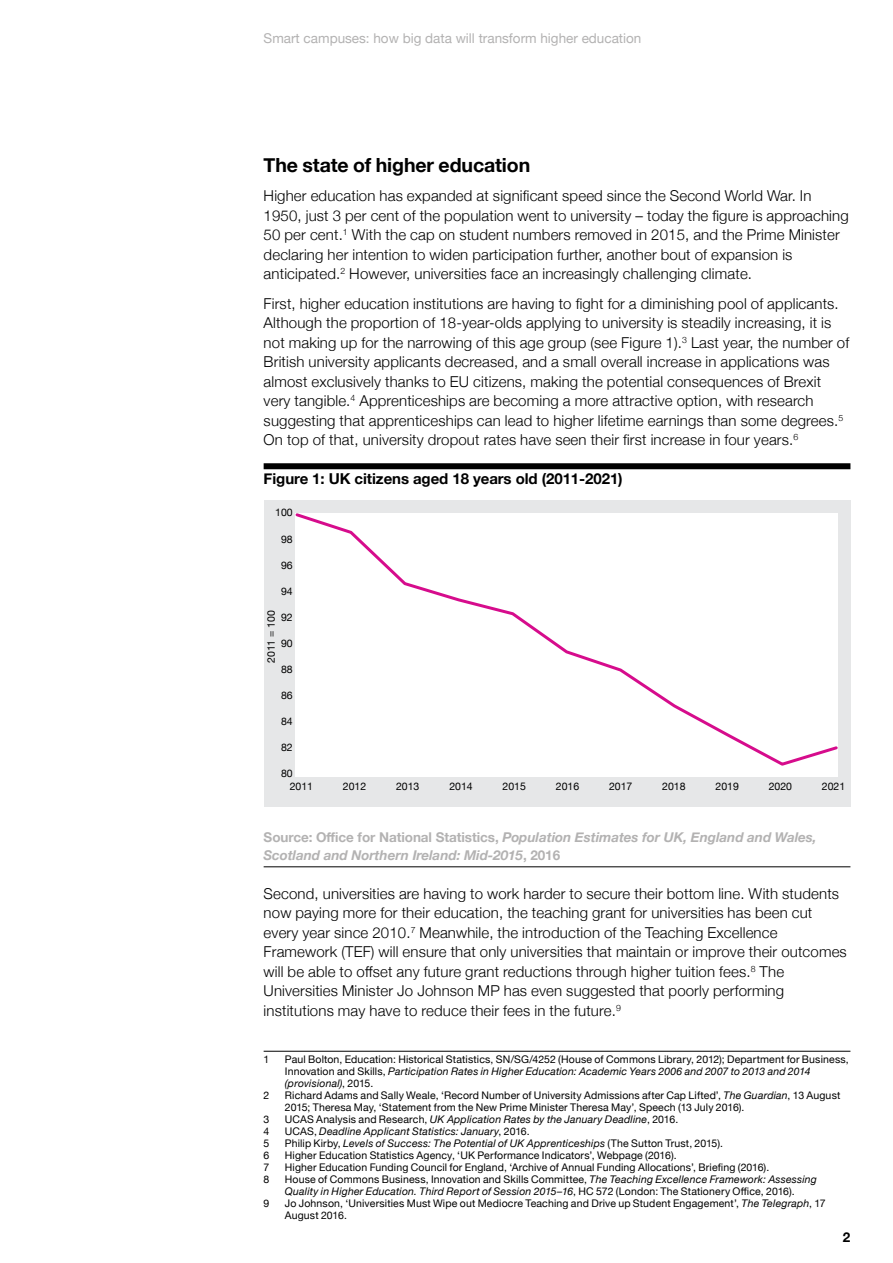
<style>
.page{position:relative;width:893px;height:1263px;background:#fff}
.page>*{position:absolute;margin:0;border:0;box-sizing:border-box;transform-origin:0 0}
.t1{font:700 19.5px "Helvetica Neue";letter-spacing:-.005em;color:#000}
.t2{font:300 15px/19.5px "Helvetica Neue";letter-spacing:.01em;color:#000}
.t3{font:700 15px "Helvetica Neue";letter-spacing:-.005em;color:#000}
.t4{font:italic 700 13.5px/17.2px "Helvetica Neue";letter-spacing:-.005em;color:#b3b2b2}
.t5{font:13.5px "Helvetica Neue";color:#b3b2b2}
.t6{font:700 13.5px "Helvetica Neue";color:#000}
.t7{font:10.5px/12px "Helvetica Neue";letter-spacing:.015em;color:#000}
.t8{font:italic 10.5px "Helvetica Neue";letter-spacing:.015em;color:#000}
.s1{font-style:normal}
.s2{font-style:italic}
</style>
<div class="page">
<div style="left:264px;top:463px;width:586px;height:6px;background:#000"></div>
<hr style="left:264px;top:866px;width:586px;height:1px;background:#000">
<div style="left:264px;top:500px;width:586px;height:307px;background:#e6e7e8"></div>
<div style="left:296px;top:513px;width:542px;height:264px;background:#fff"></div>
<svg style="left:295px;top:513px;width:543px;height:254px"></svg>
<hr style="left:264px;top:1051px;width:586px;height:1px;background:#000">
<p class="t5" style="left:264px;top:28px;width:379px">Smart campuses: how big data will transform higher education</p>
<h1 class="t1" style="left:264px;top:150px;width:268px">The state of higher education</h1>
<p class="t2" style="left:264px;top:185px;width:587px">Higher education has expanded at significant speed since the Second World War. In 1950, just 3 per cent of the population went to university – today the figure is approaching 50 per cent.<sup>1</sup> With the cap on student numbers removed in 2015, and the Prime Minister declaring her intention to widen participation further, another bout of expansion is anticipated.<sup>2</sup> However, universities face an increasingly challenging climate.</p>
<p class="t2" style="left:264px;top:292px;width:587px">First, higher education institutions are having to fight for a diminishing pool of applicants.<br>Although the proportion of 18-year-olds applying to university is steadily increasing, it is not making up for the narrowing of this age group (see Figure 1).<sup>3</sup> Last year, the number of British university applicants decreased, and a small overall increase in applications was almost exclusively thanks to EU citizens, making the potential consequences of Brexit very tangible.<sup>4</sup> Apprenticeships are becoming a more attractive option, with research suggesting that apprenticeships can lead to higher lifetime earnings than some degrees.<sup>5<br></sup>On top of that, university dropout rates have seen their first increase in four years.<sup>6</sup></p>
<p class="t3" style="left:264px;top:467px;width:361px">Figure 1: UK citizens aged 18 years old (2011-2021)</p>
<p class="t7" style="left:275px;top:507px;width:19px">100</p>
<p class="t7" style="left:281px;top:533px;width:13px">98</p>
<p class="t7" style="left:281px;top:559px;width:13px">96</p>
<p class="t7" style="left:281px;top:585px;width:13px">94</p>
<p class="t7" style="left:266px;top:663px;width:55px;rotate:-90deg">2011 = 100</p>
<p class="t7" style="left:281px;top:611px;width:13px">92</p>
<p class="t7" style="left:281px;top:638px;width:13px">90</p>
<p class="t7" style="left:281px;top:664px;width:13px">88</p>
<p class="t7" style="left:281px;top:690px;width:13px">86</p>
<p class="t7" style="left:281px;top:716px;width:13px">84</p>
<p class="t7" style="left:281px;top:742px;width:13px">82</p>
<p class="t7" style="left:281px;top:768px;width:13px">80</p>
<p class="t7" style="left:290px;top:781px;width:25px">2011</p>
<p class="t7" style="left:343px;top:781px;width:25px">2012</p>
<p class="t7" style="left:396px;top:781px;width:25px">2013</p>
<p class="t7" style="left:449px;top:781px;width:25px">2014</p>
<p class="t7" style="left:503px;top:781px;width:25px">2015</p>
<p class="t7" style="left:556px;top:781px;width:25px">2016</p>
<p class="t7" style="left:609px;top:781px;width:25px">2017</p>
<p class="t7" style="left:662px;top:781px;width:25px">2018</p>
<p class="t7" style="left:715px;top:781px;width:25px">2019</p>
<p class="t7" style="left:769px;top:781px;width:25px">2020</p>
<p class="t7" style="left:822px;top:781px;width:25px">2021</p>
<p class="t4" style="left:264px;top:829px;width:554px"><span class="s1">Source: Office for National Statistics,</span> Population Estimates for UK, England and Wales,<br>Scotland and Northern Ireland: Mid-2015<span class="s1">, 2016</span></p>
<p class="t2" style="left:264px;top:882px;width:585px">Second, universities are having to work harder to secure their bottom line. With students now paying more for their education, the teaching grant for universities has been cut every year since 2010.<sup>7</sup> Meanwhile, the introduction of the Teaching Excellence Framework (TEF) will ensure that only universities that maintain or improve their outcomes will be able to offset any future grant reductions through higher tuition fees.<sup>8</sup> The Universities Minister Jo Johnson MP has even suggested that poorly performing institutions may have to reduce their fees in the future.<sup>9</sup></p>
<p class="t7" style="left:264px;top:1054px;width:7px">1</p>
<p class="t7" style="left:285px;top:1054px;width:565px">Paul Bolton, Education: Historical Statistics, SN/SG/4252 (House of Commons Library, 2012); Department for Business,<br>Innovation and Skills, <span class="s2">Participation Rates in Higher Education: Academic Years 2006 and 2007 to 2013 and 2014 (provisional)</span>, 2015.</p>
<p class="t7" style="left:264px;top:1090px;width:7px">2</p>
<p class="t7" style="left:285px;top:1090px;width:557px">Richard Adams and Sally Weale, ‘Record Number of University Admissions after Cap Lifted’, <span class="s2">The Guardian</span>, 13 August<br>2015; Theresa May, ‘Statement from the New Prime Minister Theresa May’, Speech (13 July 2016).</p>
<p class="t7" style="left:264px;top:1114px;width:7px">3</p>
<p class="t8" style="left:285px;top:1112px;width:395px"><span class="s1">UCAS Analysis and Research,</span> UK Application Rates by the January Deadline<span class="s1">, 2016.</span></p>
<p class="t7" style="left:264px;top:1126px;width:7px">4</p>
<p class="t8" style="left:285px;top:1124px;width:246px"><span class="s1">UCAS,</span> Deadline Applicant Statistics: January<span class="s1">, 2016.</span></p>
<p class="t7" style="left:264px;top:1138px;width:7px">5</p>
<p class="t8" style="left:285px;top:1136px;width:440px"><span class="s1">Philip Kirby,</span> Levels of Success: The Potential of UK Apprenticeships <span class="s1">(The Sutton Trust, 2015).</span></p>
<p class="t7" style="left:264px;top:1150px;width:7px">6</p>
<p class="t7" style="left:285px;top:1150px;width:393px">Higher Education Statistics Agency, ‘UK Performance Indicators’, Webpage (2016).</p>
<p class="t7" style="left:264px;top:1162px;width:7px">7</p>
<p class="t7" style="left:285px;top:1162px;width:486px">Higher Education Funding Council for England, ‘Archive of Annual Funding Allocations’, Briefing (2016).</p>
<p class="t7" style="left:264px;top:1174px;width:7px">8</p>
<p class="t7" style="left:285px;top:1174px;width:534px">House of Commons Business, Innovation and Skills Committee, <span class="s2">The Teaching Excellence Framework: Assessing<br>Quality in Higher Education. Third Report of Session 2015–16</span>, HC 572 (London: The Stationery Office, 2016).</p>
<p class="t7" style="left:264px;top:1198px;width:7px">9</p>
<p class="t7" style="left:285px;top:1198px;width:542px">Jo Johnson, ‘Universities Must Wipe out Mediocre Teaching and Drive up Student Engagement’, <span class="s2">The Telegraph</span>, 17<br>August 2016.</p>
<p class="t6" style="left:843px;top:1227px;width:9px">2</p>
</div>
